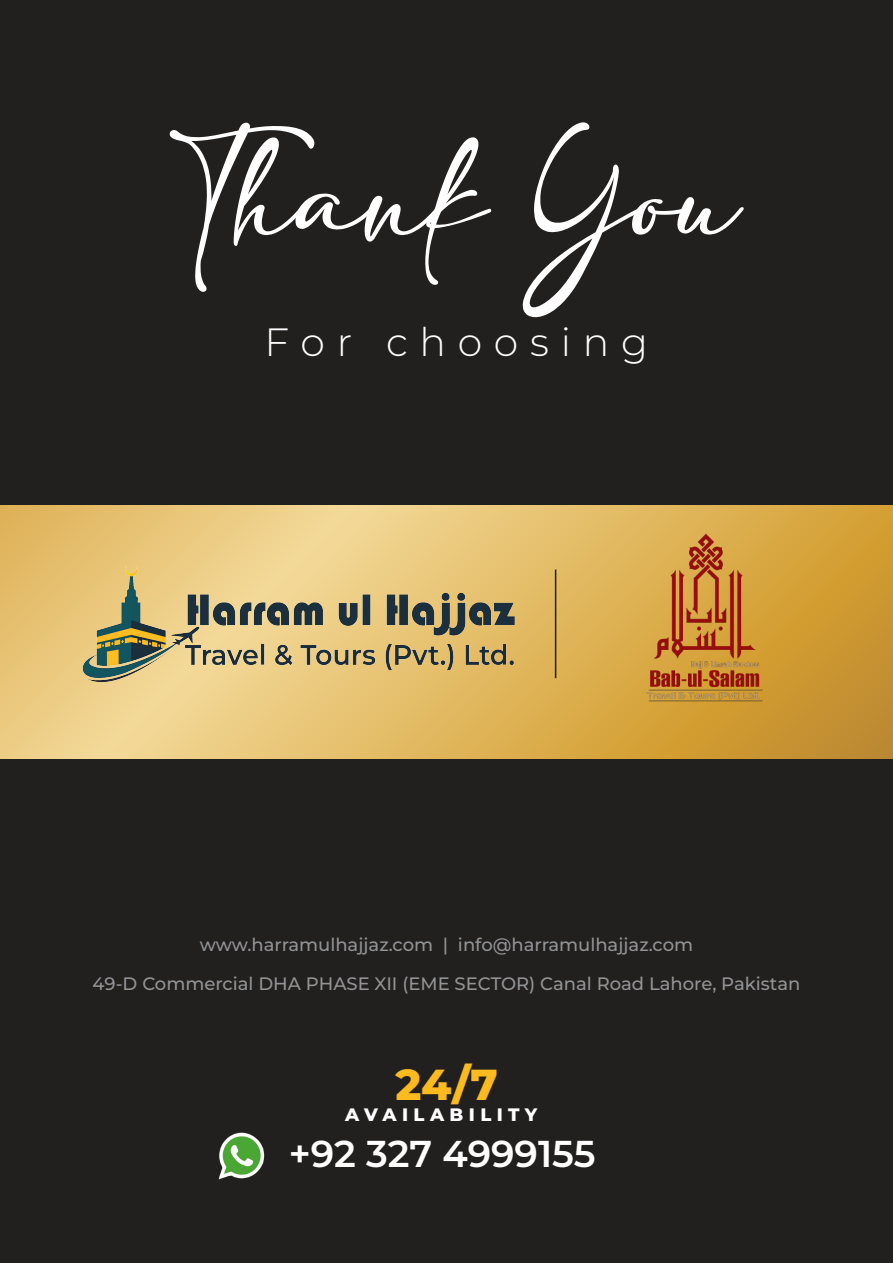
<style>
.page{position:relative;width:893px;height:1263px;background:#221f1f}
.page>*{position:absolute;margin:0;border:0;box-sizing:border-box;transform-origin:0 0}
.t1{font:92.25px "adelia";color:#fff}
.t2{font:800 43.35px "Montserrat";color:#fbbb1e}
.t3{font:300 39.45px "Montserrat";letter-spacing:.3em;color:#fff}
.t4{font:600 37.35px "Montserrat";color:#fff}
.t5{font:500 18px "Montserrat";color:#919395}
.t6{font:800 18px "Montserrat";letter-spacing:.3em;color:#fff}
</style>
<div class="page">
<svg style="left:0;top:506px;width:893px;height:252px;background:#dfb65f"></svg>
<img style="left:80px;top:541px;width:439px;height:166px">
<hr style="left:555px;top:569px;width:1px;height:109px;background:#1b1c1c">
<img style="left:218px;top:1133px;width:47px;height:46px">
<img style="left:610px;top:529px;width:190px;height:190px">
<h1 class="t1" style="left:170px;top:151px;width:571px">Thank You</h1>
<h3 class="t3" style="left:265px;top:315px;width:385px">For choosing</h3>
<p class="t5" style="left:200px;top:932px;width:495px">www.harramulhajjaz.com | info@harramulhajjaz.com</p>
<p class="t5" style="left:93px;top:971px;width:709px">49-D Commercial DHA PHASE XII (EME SECTOR) Canal Road Lahore, Pakistan</p>
<h2 class="t2" style="left:395px;top:1053px;width:104px">24/7</h2>
<p class="t6" style="left:345px;top:1101px;width:194px">AVAILABILITY</p>
<h3 class="t4" style="left:289px;top:1127px;width:308px">+92 327 4999155</h3>
</div>
